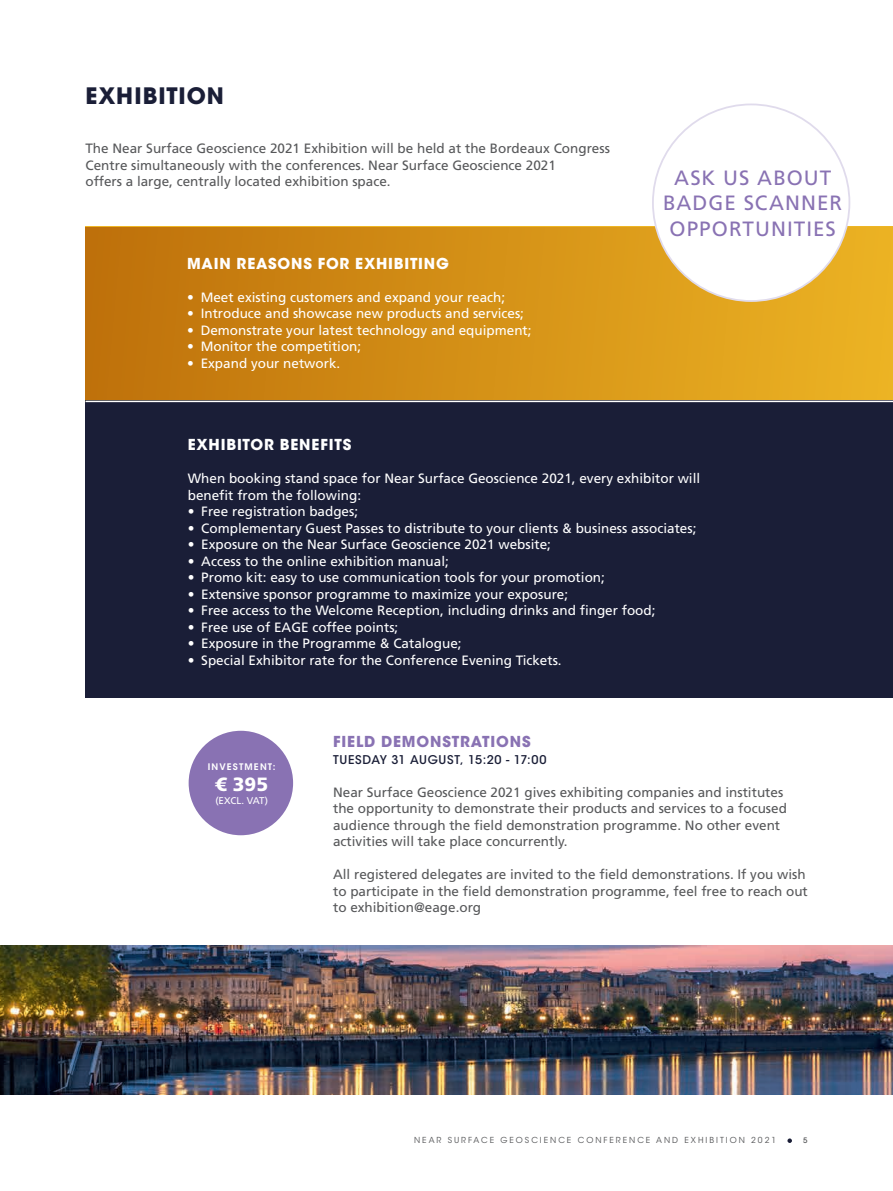
<style>
.page{position:relative;width:893px;height:1191px;background:#fff}
.page>*{position:absolute;margin:0;border:0;box-sizing:border-box;transform-origin:0 0}
.t1{font:700 22.5px "ITC Avant Garde Std";letter-spacing:.045em;color:#1a1e37}
.t2{font:20.7px/25.2px "Frutiger LT Std";letter-spacing:.05em;color:#8972b3;text-align:center}
.t3{font:900 19.2px "Frutiger LT Std";color:#fff}
.t4{font:700 15px "ITC Avant Garde Std";letter-spacing:.055em;color:#fff}
.t5{font:700 15px "ITC Avant Garde Std";letter-spacing:.055em;color:#8972b3}
.t6{font:13.5px/16.5px "Frutiger LT Std";color:#fff}
.t7{font:13.5px/16.5px "Frutiger LT Std";color:#57585a}
.t8{font:500 12px "ITC Avant Garde Std";letter-spacing:.055em;color:#1a1e37}
.t9{font:9.75px "Frutiger LT Std";color:#fff}
.t10{font:600 9px "ITC Avant Garde Std";letter-spacing:.13em;color:#fff}
.t11{font:8.25px "ITC Avant Garde Std";letter-spacing:.24em;color:#57585a}
.t12{font:500 7.5px "ITC Avant Garde Std";color:#57585a}
</style>
<div class="page">
<svg style="left:787px;top:1138px;width:5px;height:5px"></svg>
<div style="left:85px;top:400px;width:808px;height:298px;background:#1a1e37"></div>
<div style="left:85px;top:227px;width:808px;height:174px;background:linear-gradient(to right,#be700a,#ecb425)"></div>
<img style="left:0;top:945px;width:893px;height:149px">
<div style="left:653px;top:104px;width:196px;height:197px;background:#fff;border-radius:50%"></div>
<div style="left:189px;top:730px;width:104px;height:105px;background:#8972b3;border-radius:50%"></div>
<hr style="left:85px;top:401px;width:808px;height:1px;background:#fff">
<h1 class="t1" style="left:85px;top:81px;width:140px">EXHIBITION</h1>
<p class="t7" style="left:85px;top:140px;width:526px">The Near Surface Geoscience 2021 Exhibition will be held at the Bordeaux Congress<br>Centre simultaneously with the conferences. Near Surface Geoscience 2021<br>offers a large, centrally located exhibition space.</p>
<p class="t4" style="left:187px;top:253px;width:263px">MAIN REASONS FOR EXHIBITING</p>
<p class="t6" style="left:187px;top:289px;width:320px">• Meet existing customers and expand your reach;</p>
<p class="t6" style="left:187px;top:305px;width:338px">• Introduce and showcase new products and services;</p>
<p class="t6" style="left:187px;top:322px;width:346px">• Demonstrate your latest technology and equipment;</p>
<p class="t6" style="left:187px;top:338px;width:176px">• Monitor the competition;</p>
<p class="t6" style="left:187px;top:355px;width:155px">• Expand your network.</p>
<h2 class="t2" style="left:663px;top:165px;width:180px">ASK US ABOUT<br>BADGE SCANNER<br>OPPORTUNITIES</h2>
<p class="t4" style="left:188px;top:435px;width:165px">EXHIBITOR BENEFITS</p>
<p class="t6" style="left:188px;top:470px;width:514px">When booking stand space for Near Surface Geoscience 2021, every exhibitor will benefit from the following:</p>
<p class="t6" style="left:188px;top:503px;width:172px">• Free registration badges;</p>
<p class="t6" style="left:188px;top:520px;width:510px">• Complementary Guest Passes to distribute to your clients &amp; business associates;</p>
<p class="t6" style="left:188px;top:536px;width:365px">• Exposure on the Near Surface Geoscience 2021 website;</p>
<p class="t6" style="left:188px;top:553px;width:263px">• Access to the online exhibition manual;</p>
<p class="t6" style="left:188px;top:569px;width:419px">• Promo kit: easy to use communication tools for your promotion;</p>
<p class="t6" style="left:188px;top:586px;width:382px">• Extensive sponsor programme to maximize your exposure;</p>
<p class="t6" style="left:188px;top:602px;width:469px">• Free access to the Welcome Reception, including drinks and finger food;</p>
<p class="t6" style="left:188px;top:619px;width:212px">• Free use of EAGE coffee points;</p>
<p class="t6" style="left:188px;top:635px;width:275px">• Exposure in the Programme &amp; Catalogue;</p>
<p class="t6" style="left:188px;top:652px;width:375px">• Special Exhibitor rate for the Conference Evening Tickets.</p>
<p class="t10" style="left:208px;top:760px;width:69px">INVESTMENT:</p>
<h3 class="t3" style="left:215px;top:772px;width:54px">€ 395</h3>
<p class="t9" style="left:215px;top:795px;width:54px">(EXCL. VAT)</p>
<p class="t5" style="left:333px;top:732px;width:199px">FIELD DEMONSTRATIONS</p>
<p class="t8" style="left:333px;top:752px;width:215px">TUESDAY 31 AUGUST, 15:20 - 17:00</p>
<p class="t7" style="left:333px;top:784px;width:455px">Near Surface Geoscience 2021 gives exhibiting companies and institutes the opportunity to demonstrate their products and services to a focused audience through the field demonstration programme. No other event activities will take place concurrently.</p>
<p class="t7" style="left:333px;top:866px;width:476px">All registered delegates are invited to the field demonstrations. If you wish to participate in the field demonstration programme, feel free to reach out to exhibition@eage.org</p>
<p class="t11" style="left:414px;top:1135px;width:364px">NEAR SURFACE GEOSCIENCE CONFERENCE AND EXHIBITION 2021</p>
<p class="t12" style="left:803px;top:1136px;width:6px">5</p>
</div>
